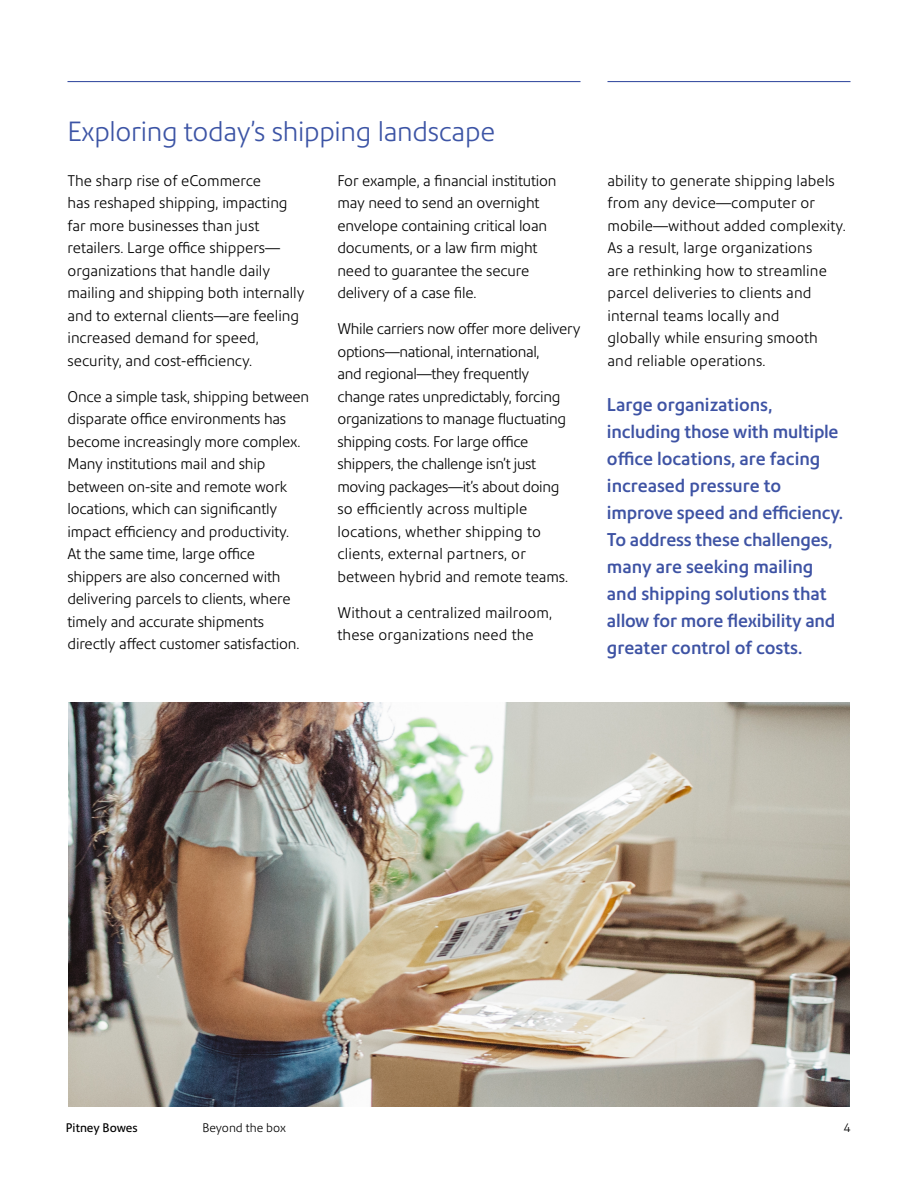
<style>
.page{position:relative;width:918px;height:1188px;background:#fff}
.page>*{position:absolute;margin:0;border:0;box-sizing:border-box;transform-origin:0 0}
.t1{font:300 27px "Precision Sans";letter-spacing:-.01em;color:#3c54a5}
.t2{font:500 18px/27px "Precision Sans";letter-spacing:-.01em;color:#3e53a4}
.t3{font:300 15px/22.5px "Precision Sans";letter-spacing:-.01em;color:#000}
.t4{font:300 15px/22.5px "Precision Sans";letter-spacing:.01em;color:#000}
.t5{font:300 12px "Precision Sans";color:#000}
.t6{font:12px "Precision Sans";color:#000}
</style>
<div class="page">
<hr style="left:68px;top:81px;width:512px;height:1px;background:#3e53a4">
<hr style="left:608px;top:81px;width:242px;height:1px;background:#3e53a4">
<img style="left:68px;top:702px;width:782px;height:405px">
<p class="t1" style="left:68px;top:115px;width:429px">Exploring today’s shipping landscape</p>
<p class="t3" style="left:68px;top:169px;width:239px">The sharp rise of eCommerce<br>has reshaped shipping, impacting far more businesses than just retailers. Large office shippers— organizations that handle daily mailing and shipping both internally and to external clients—are feeling increased demand for speed, security, and cost-efficiency.</p>
<p class="t3" style="left:68px;top:385px;width:243px">Once a simple task, shipping between disparate office environments has become increasingly more complex.<br>Many institutions mail and ship between on-site and remote work locations, which can significantly impact efficiency and productivity.<br>At the same time, large office shippers are also concerned with delivering parcels to clients, where timely and accurate shipments directly affect customer satisfaction.</p>
<p class="t3" style="left:338px;top:169px;width:220px">For example, a financial institution may need to send an overnight envelope containing critical loan documents, or a law firm might need to guarantee the secure delivery of a case file.</p>
<p class="t3" style="left:338px;top:318px;width:245px">While carriers now offer more delivery options—national, international,<br>and regional—they frequently change rates unpredictably, forcing organizations to manage fluctuating shipping costs. For large office shippers, the challenge isn’t just moving packages—it’s about doing<br>so efficiently across multiple locations, whether shipping to clients, external partners, or between hybrid and remote teams.</p>
<p class="t4" style="left:338px;top:601px;width:216px">Without a centralized mailroom, these organizations need the</p>
<p class="t4" style="left:608px;top:169px;width:240px">ability to generate shipping labels from any device—computer or mobile—without added complexity.<br>As a result, large organizations<br>are rethinking how to streamline parcel deliveries to clients and internal teams locally and<br>globally while ensuring smooth and reliable operations.</p>
<p class="t2" style="left:607px;top:392px;width:238px">Large organizations, including those with multiple office locations, are facing increased pressure to improve speed and efficiency.<br>To address these challenges, many are seeking mailing and shipping solutions that allow for more flexibility and greater control of costs.</p>
<p class="t6" style="left:66px;top:1120px;width:73px">Pitney Bowes</p>
<p class="t5" style="left:202px;top:1120px;width:85px">Beyond the box</p>
<p class="t5" style="left:843px;top:1120px;width:9px">4</p>
</div>
